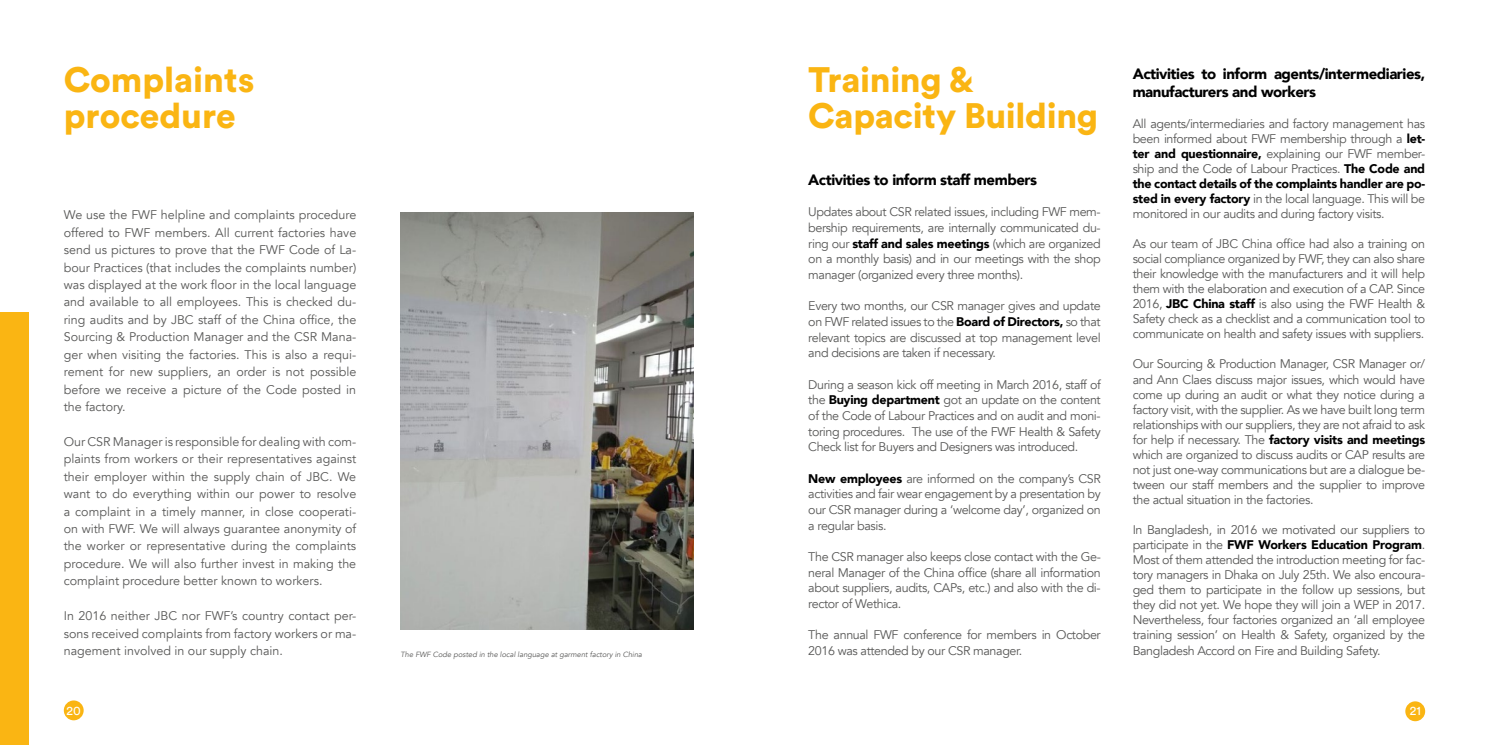
<style>
.page{position:relative;width:1489px;height:745px;background:#fff}
.page>*{position:absolute;margin:0;border:0;box-sizing:border-box;transform-origin:0 0}
.t1{font:900 35px/36.1px "Circular Std";letter-spacing:-.01em;color:#fab513}
.t2{font:900 15px/18px "Avenir";letter-spacing:-.03em;color:#000}
.t3{font:12.5px/15px "Avenir";letter-spacing:-.03em;color:#575756;text-align:justify}
.t4{font:12.5px "Circular Std";color:#fff}
.t5{font:italic 7.5px "Avenir";color:#575756}
.s1{font-weight:900;color:#000}
</style>
<div class="page">
<div style="left:64px;top:700px;width:20px;height:19px;background:#fab513;border-radius:50%"></div>
<div style="left:1405px;top:701px;width:19px;height:19px;background:#fab513;border-radius:50%"></div>
<div style="left:0;top:312px;width:28px;height:432px;background:#fab513"></div>
<img style="left:400px;top:213px;width:293px;height:415px">
<h1 class="t1" style="left:64px;top:61px;width:192px">Complaints procedure</h1>
<p class="t3" style="left:64px;top:206px;width:294px;line-height:17.4px">We use the FWF helpline and complaints procedure offered to FWF members. All current factories have send us pictures to prove that the FWF Code of La&shy;bour Practices (that includes the complaints number) was displayed at the work floor in the local language and available to all employees. This is checked du&shy;ring audits and by JBC staff of the China office, the Sourcing &amp; Production Manager and the CSR Mana&shy;ger when visiting the factories. This is also a requi&shy;rement for new suppliers, an order is not possible before we receive a picture of the Code posted in the factory.</p>
<p class="t3" style="left:64px;top:433px;width:294px;line-height:17.4px">Our CSR Manager is responsible for dealing with com&shy;plaints from workers or their representatives against their employer within the supply chain of JBC. We want to do everything within our power to resolve a complaint in a timely manner, in close cooperati&shy;on with FWF. We will always guarantee anonymity of the worker or representative during the complaints procedure. We will also further invest in making the complaint procedure better known to workers.</p>
<p class="t3" style="left:64px;top:607px;width:294px;line-height:17.4px">In 2016 neither JBC nor FWF’s country contact per&shy;sons received complaints from factory workers or ma&shy;nagement involved in our supply chain.</p>
<h1 class="t1" style="left:808px;top:61px;width:291px;line-height:35.6px">Training &amp;<br>Capacity Building</h1>
<p class="t2" style="left:808px;top:170px;width:230px">Activities to inform staff members</p>
<p class="t3" style="left:808px;top:204px;width:294px;line-height:15.6px">Updates about CSR related issues, including FWF mem&shy;bership requirements, are internally communicated du&shy;ring our <span class="s1">staff and sales meetings</span> (which are organized on a monthly basis) and in our meetings with the shop manager (organized every three months).</p>
<p class="t3" style="left:808px;top:298px;width:294px;line-height:15.6px">Every two months, our CSR manager gives and update on FWF related issues to the <span class="s1">Board of Directors,</span> so that relevant topics are discussed at top management level and decisions are taken if necessary.</p>
<p class="t3" style="left:808px;top:376px;width:294px;line-height:15.6px">During a season kick off meeting in March 2016, staff of the <span class="s1">Buying department</span> got an update on the content of the Code of Labour Practices and on audit and moni&shy;toring procedures. The use of the FWF Health &amp; Safety Check list for Buyers and Designers was introduced.</p>
<p class="t3" style="left:808px;top:470px;width:294px;line-height:15.6px"><span class="s1">New employees</span> are informed on the company’s CSR activities and fair wear engagement by a presentation by our CSR manager during a ‘welcome day’, organized on a regular basis.</p>
<p class="t3" style="left:808px;top:549px;width:294px;line-height:15.6px">The CSR manager also keeps close contact with the Ge&shy;neral Manager of the China office (share all information about suppliers, audits, CAPs, etc.) and also with the di&shy;rector of Wethica.</p>
<p class="t3" style="left:808px;top:627px;width:294px;line-height:15.6px">The annual FWF conference for members in October<br>2016 was attended by our CSR manager.</p>
<p class="t2" style="left:1132px;top:64px;width:294px">Activities to inform agents/intermediaries, manufacturers and workers</p>
<p class="t3" style="left:1132px;top:116px;width:294px">All agents/intermediaries and factory management has been informed about FWF membership through a <span class="s1">let&shy;ter and questionnaire,</span> explaining our FWF member&shy;ship and the Code of Labour Practices. <span class="s1">The Code and the contact details of the complaints handler are po&shy;sted in every factory</span> in the local language. This will be monitored in our audits and during factory visits.</p>
<p class="t3" style="left:1132px;top:236px;width:294px">As our team of JBC China office had also a training on social compliance organized by FWF, they can also share their knowledge with the manufacturers and it will help them with the elaboration and execution of a CAP. Since 2016, <span class="s1">JBC China staff</span> is also using the FWF Health &amp; Safety check as a checklist and a communication tool to communicate on health and safety issues with suppliers.</p>
<p class="t3" style="left:1132px;top:356px;width:294px">Our Sourcing &amp; Production Manager, CSR Manager or/ and Ann Claes discuss major issues, which would have come up during an audit or what they notice during a factory visit, with the supplier. As we have built long term relationships with our suppliers, they are not afraid to ask for help if necessary. The <span class="s1">factory visits and meetings </span>which are organized to discuss audits or CAP results are not just one-way communications but are a dialogue be&shy;tween our staff members and the supplier to improve the actual situation in the factories.</p>
<p class="t3" style="left:1132px;top:521px;width:294px">In Bangladesh, in 2016 we motivated our suppliers to participate in the <span class="s1">FWF Workers Education Program</span>.<br>Most of them attended the introduction meeting for fac&shy;tory managers in Dhaka on July 25th. We also encoura&shy;ged them to participate in the follow up sessions, but they did not yet. We hope they will join a WEP in 2017.<br>Nevertheless, four factories organized an ‘all employee training session’ on Health &amp; Safety, organized by the</p>
<p class="t5" style="left:400px;top:649px;width:243px">The FWF Code posted in the local language at garment factory in China</p>
<p class="t3" style="left:1132px;top:643px;width:249px">Bangladesh Accord on Fire and Building Safety.</p>
<p class="t4" style="left:67px;top:702px;width:16px">20</p>
<p class="t4" style="left:1409px;top:702px;width:13px">21</p>
</div>
